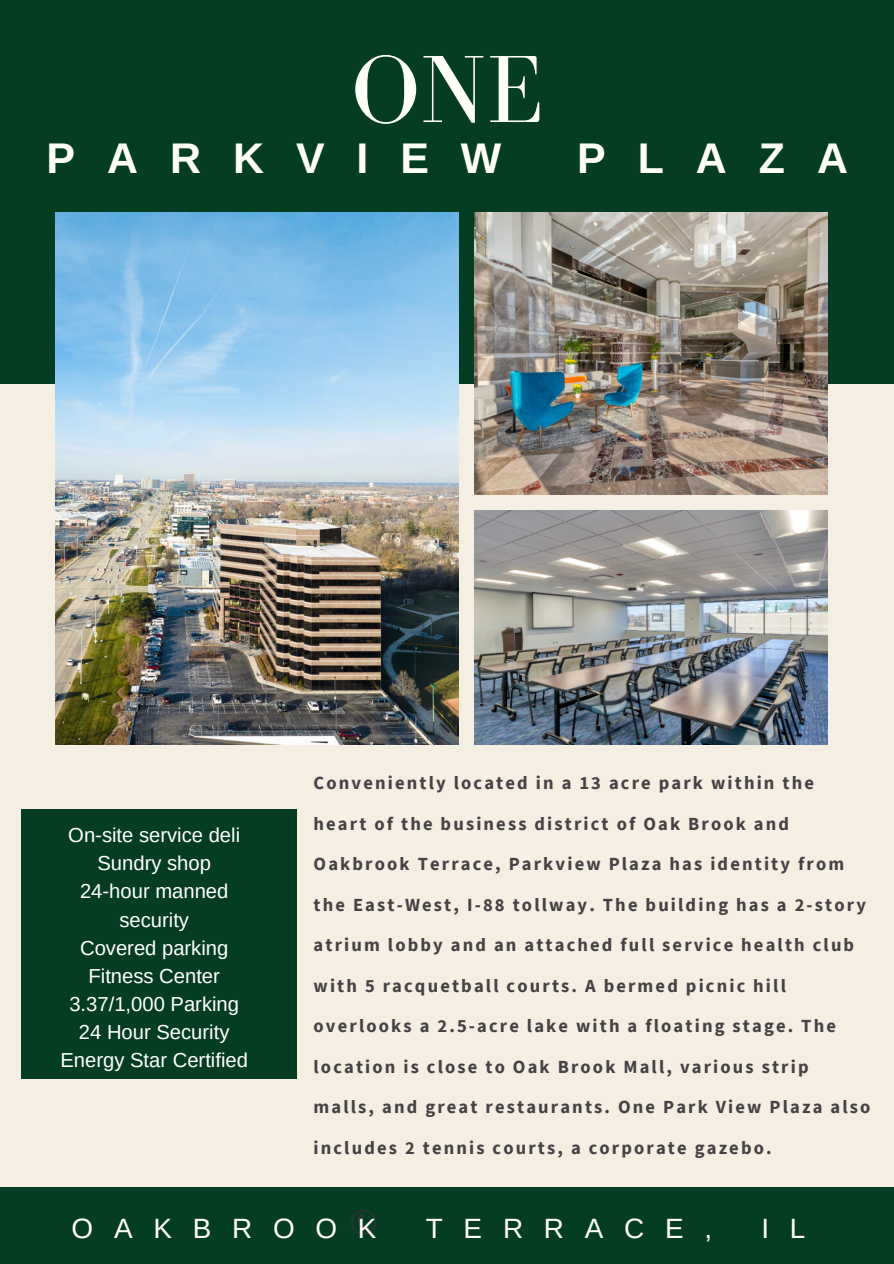
<style>
.page{position:relative;width:894px;height:1264px;background:#fff}
.page>*{position:absolute;margin:0;border:0;box-sizing:border-box;transform-origin:0 0}
.t1{font:98.25px "Bodoni FLF";color:#fffff9}
.t2{font:700 42.9px "Arimo";letter-spacing:.745em;color:#fffff9}
.t3{font:27.9px "Arimo";letter-spacing:.745em;color:#fffff9}
.t4{font:20.25px/28.2px "Arimo";color:#fff;text-align:center}
.t5{font:700 18.45px/40.5px "Source Sans Pro";letter-spacing:.115em;color:#464244}
</style>
<div class="page">
<div style="left:0;top:0;width:893px;height:1263px;background:#f4eee3"></div>
<div style="left:0;top:0;width:893px;height:384px;background:#053d22"></div>
<img style="left:56px;top:213px;width:402px;height:531px">
<div style="left:21px;top:809px;width:275px;height:270px;background:#053d22"></div>
<div style="left:0;top:1187px;width:893px;height:76px;background:#053d22"></div>
<svg style="left:351px;top:1210px;width:25px;height:24px"></svg>
<img style="left:474px;top:213px;width:353px;height:281px">
<img style="left:474px;top:510px;width:353px;height:234px">
<p class="t1" style="left:351px;top:36px;width:193px">ONE</p>
<p class="t2" style="left:47px;top:134px;width:456px">PARKVIEW</p>
<p class="t2" style="left:577px;top:134px;width:272px">PLAZA</p>
<p class="t4" style="left:68px;top:820px;width:173px">On-site service deli</p>
<p class="t4" style="left:97px;top:849px;width:115px">Sundry shop</p>
<p class="t4" style="left:80px;top:877px;width:150px">24-hour manned security</p>
<p class="t4" style="left:80px;top:933px;width:150px">Covered parking</p>
<p class="t4" style="left:88px;top:961px;width:133px">Fitness Center</p>
<p class="t4" style="left:69px;top:989px;width:171px">3.37/1,000 Parking</p>
<p class="t4" style="left:79px;top:1018px;width:152px">24 Hour Security</p>
<p class="t4" style="left:60px;top:1046px;width:189px">Energy Star Certified</p>
<p class="t5" style="left:313px;top:762px;width:558px">Conveniently located in a 13 acre park within the heart of the business district of Oak Brook and Oakbrook Terrace, Parkview Plaza has identity from the East-West, I-88 tollway. The building has a 2-story atrium lobby and an attached full service health club with 5 racquetball courts. A bermed picnic hill overlooks a 2.5-acre lake with a floating stage. The location is close to Oak Brook Mall, various strip malls, and great restaurants. One Park View Plaza also includes 2 tennis courts, a corporate gazebo.</p>
<p class="t3" style="left:72px;top:1212px;width:306px">OAKBROOK</p>
<p class="t3" style="left:426px;top:1212px;width:288px">TERRACE,</p>
<p class="t3" style="left:761px;top:1212px;width:45px">I L</p>
</div>
